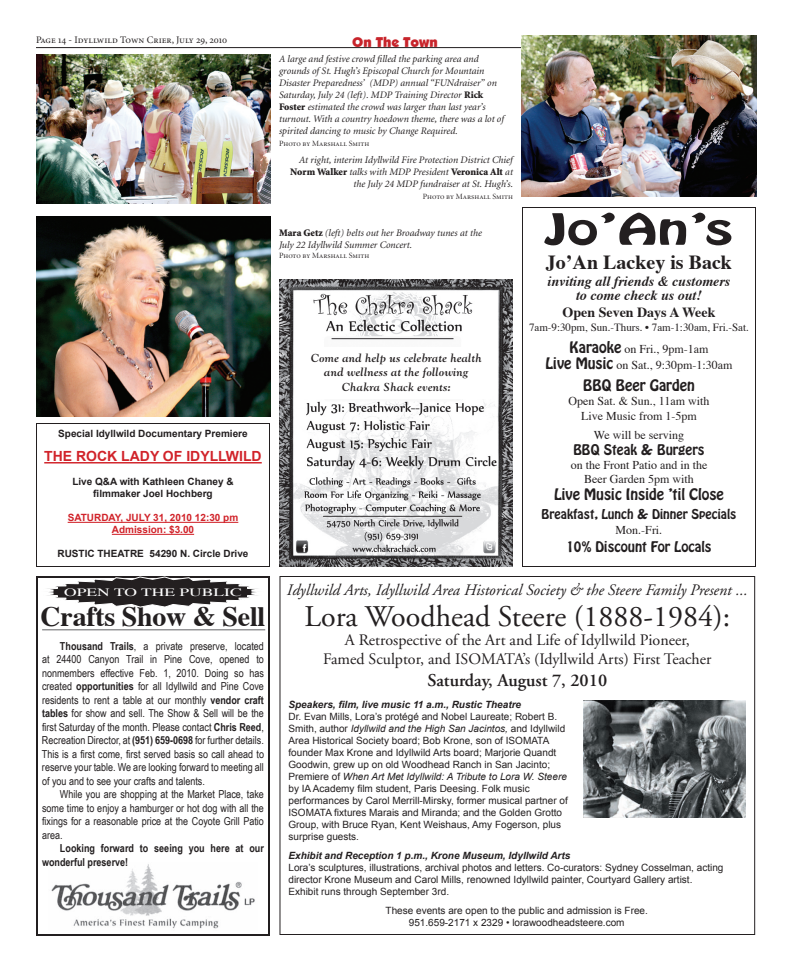
<style>
.page{position:relative;width:792px;height:972px;background:#fff}
.page>*{position:absolute;margin:0;border:0;box-sizing:border-box;transform-origin:0 0}
.t1{font:38px "Hobo";color:#231f20;scale:1.5 1}
.t2{font:30px "Adobe Garamond";color:#231f20}
.t3{font:700 28px "Times";letter-spacing:-.01em;color:#231f20}
.t4{font:700 20px "Times";color:#231f20}
.t5{font:600 18px "Adobe Garamond";color:#231f20}
.t6{font:16px/19.2px "Adobe Garamond";color:#231f20;text-align:center}
.t7{font:italic 16px "Adobe Garamond";color:#231f20}
.t8{font:italic 700 14px/14px "Times";color:#231f20;text-align:center}
.t9{font:14px "Hobo";color:#231f20}
.t10{font:700 14px "Arial";color:#d1232a}
.t11{font:700 14px "Times";color:#231f20}
.t12{font:14px "Boulder";color:#c8242b}
.t13{font:13px "Hobo";color:#231f20}
.t14{font:12px/14.4px "Times";color:#231f20;text-align:center}
.t15{font:italic 700 12px/14.4px "Goudy";color:#231f20;text-align:center}
.t16{font:12px "Hobo";color:#231f20}
.t17{font:11.2px "Times";color:#fff;scale:1.56 1}
.t18{font:11px/13.5px "Arial Narrow";color:#231f20;text-align:justify}
.t19{font:700 11px/13.5px "Arial Narrow";color:#231f20}
.t20{font:11px "Times";color:#231f20}
.t21{font:10px/12px "Arial";color:#231f20}
.t22{font:italic 10px/12px "Minion";color:#231f20}
.t23{font:700 10px/12px "Arial";color:#231f20;text-align:center}
.t24{font:italic 700 10px "Arial";color:#231f20}
.t25{font:700 10px/12px "Arial";color:#d1232a;text-align:center}
.t26{font:10px "Minion Regular SC";color:#231f20}
.t27{font:8px "Minion Display Regular SC";color:#231f20}
.s1{font-weight:700}
.s2{font-weight:900;font-style:normal}
.s3{font-family:"Hobo";font-size:14px}
.s4{font-style:italic}
</style>
<div class="page">
<hr style="left:36px;top:47px;width:720px;height:1px;background:#231f20">
<img style="left:584px;top:700px;width:161px;height:117px">
<img style="left:51px;top:864px;width:204px;height:65px">
<div style="left:36px;top:576px;width:234px;height:360px;border:2px solid #231f20"></div>
<hr style="left:42px;top:630px;width:223px;height:1px;background:#636366">
<svg style="left:36px;top:576px;width:234px;height:49px"></svg>
<hr style="left:44px;top:462px;width:218px;height:2px;background:#d1232a">
<hr style="left:68px;top:522px;width:170px;height:1px;background:#d1232a">
<hr style="left:112px;top:534px;width:82px;height:1px;background:#d1232a">
<div style="left:36px;top:423px;width:234px;height:144px;border:1px solid #231f20"></div>
<img style="left:522px;top:36px;width:234px;height:161px">
<img style="left:36px;top:54px;width:234px;height:150px">
<img style="left:36px;top:216px;width:234px;height:201px">
<div style="left:522px;top:207px;width:234px;height:360px;border:1px solid #231f20"></div>
<img style="left:279px;top:279px;width:234px;height:288px">
<div style="left:302px;top:347px;width:189px;height:51px;background:#fff"></div>
<p class="t26" style="left:36px;top:35px;width:193px">Page 14 - Idyllwild Town Crier, July 29, 2010</p>
<h3 class="t12" style="left:352px;top:34px;width:87px">On The Town</h3>
<p class="t23" style="left:58px;top:428px;width:191px">Special Idyllwild Documentary Premiere</p>
<h3 class="t10" style="left:44px;top:449px;width:219px">THE ROCK LADY OF IDYLLWILD</h3>
<p class="t23" style="left:72px;top:476px;width:163px">Live Q&amp;A with Kathleen Chaney &amp; filmmaker Joel Hochberg</p>
<p class="t25" style="left:68px;top:512px;width:172px">SATURDAY, JULY 31, 2010 12:30 pm<br>Admission: $3.00</p>
<p class="t23" style="left:58px;top:548px;width:192px">RUSTIC THEATRE 54290 N. Circle Drive</p>
<p class="t17" style="left:64px;top:582px;width:115px">OPEN TO THE PUBLIC</p>
<h3 class="t3" style="left:41px;top:590px;width:226px">Crafts Show &amp; Sell</h3>
<p class="t18" style="left:42px;top:639px;width:224px;text-indent:18px"><span class="s1">Thousand Trails</span>, a private preserve, located at 24400 Canyon Trail in Pine Cove, opened to nonmembers effective Feb. 1, 2010. Doing so has created <span class="s1">opportunities</span> for all Idyllwild and Pine Cove residents to rent a table at our monthly <span class="s1">vendor craft tables</span> for show and sell. The Show &amp; Sell will be the first Saturday of the month. Please contact <span class="s1">Chris Reed</span>, Recreation Director, at <span class="s1">(951) 659-0698</span> for further details.<br>This is a first come, first served basis so call ahead to reserve your table. We are looking forward to meeting all of you and to see your crafts and talents.</p>
<p class="t18" style="left:42px;top:788px;width:223px;text-indent:18px">While you are shopping at the Market Place, take some time to enjoy a hamburger or hot dog with all the fixings for a reasonable price at the Coyote Grill Patio area.</p>
<p class="t19" style="left:42px;top:842px;width:224px;text-indent:18px">Looking forward to seeing you here at our wonderful preserve!</p>
<p class="t22" style="left:279px;top:53px;width:227px">A large and festive crowd filled the parking area and grounds of St. Hugh’s Episcopal Church for Mountain Disaster Preparedness’ (MDP) annual “FUNdraiser” on Saturday, July 24 (left). MDP Training Director <span class="s2">Rick Foster</span> estimated the crowd was larger than last year’s turnout. With a country hoedown theme, there was a lot of spirited dancing to music by Change Required.</p>
<p class="t27" style="left:279px;top:139px;width:92px">Photo by Marshall Smith</p>
<p class="t22" style="left:290px;top:154px;width:224px;text-align:right">At right, interim Idyllwild Fire Protection District Chief<br><span class="s2">Norm Walker</span> talks with MDP President <span class="s2">Veronica Alt</span> at the July 24 MDP fundraiser at St. Hugh’s.</p>
<p class="t27" style="left:423px;top:192px;width:92px">Photo by Marshall Smith</p>
<p class="t22" style="left:279px;top:227px;width:204px"><span class="s2">Mara Getz</span> (left) belts out her Broadway tunes at the<br>July 22 Idyllwild Summer Concert.</p>
<p class="t27" style="left:279px;top:251px;width:92px">Photo by Marshall Smith</p>
<p class="t15" style="left:311px;top:351px;width:173px">Come and help us celebrate health and wellness at the following<br>Chakra Shack events:</p>
<h1 class="t1" style="left:544px;top:203px;width:128px">Jo’An’s</h1>
<h3 class="t4" style="left:546px;top:243px;width:188px">Jo’An Lackey is Back</h3>
<h3 class="t8" style="left:548px;top:273px;width:184px">inviting all friends &amp; customers to come check us out!</h3>
<h3 class="t11" style="left:562px;top:298px;width:155px">Open Seven Days A Week</h3>
<p class="t20" style="left:529px;top:317px;width:221px">7am-9:30pm, Sun.-Thurs. • 7am-1:30am, Fri.-Sat.</p>
<p class="t14" style="left:546px;top:339px;width:188px;line-height:16.8px"><span class="s3">Karaoke</span> on Fri., 9pm-1am<br><span class="s3">Live Music</span> on Sat., 9:30pm-1:30am</p>
<h3 class="t9" style="left:583px;top:376px;width:113px">BBQ Beer Garden</h3>
<p class="t14" style="left:569px;top:393px;width:142px">Open Sat. &amp; Sun., 11am with<br>Live Music from 1-5pm</p>
<p class="t14" style="left:594px;top:427px;width:92px">We will be serving</p>
<h3 class="t13" style="left:573px;top:440px;width:133px">BBQ Steak &amp; Burgers</h3>
<p class="t14" style="left:571px;top:457px;width:138px">on the Front Patio and in the<br>Beer Garden 5pm with</p>
<h3 class="t9" style="left:554px;top:485px;width:171px">Live Music Inside ’til Close</h3>
<p class="t16" style="left:542px;top:506px;width:196px">Breakfast, Lunch &amp; Dinner Specials</p>
<p class="t14" style="left:616px;top:522px;width:48px">Mon.-Fri.</p>
<h3 class="t13" style="left:566px;top:538px;width:147px">10% Discount For Locals</h3>
<h3 class="t7" style="left:287px;top:581px;width:462px">Idyllwild Arts, Idyllwild Area Historical Society &amp; the Steere Family Present ...</h3>
<h2 class="t2" style="left:305px;top:600px;width:427px">Lora Woodhead Steere (1888-1984):</h2>
<h3 class="t6" style="left:323px;top:631px;width:390px">A Retrospective of the Art and Life of Idyllwild Pioneer,<br>Famed Sculptor, and ISOMATA’s (Idyllwild Arts) First Teacher</h3>
<h3 class="t5" style="left:427px;top:670px;width:181px">Saturday, August 7, 2010</h3>
<p class="t24" style="left:288px;top:699px;width:234px">Speakers, film, live music 11 a.m., Rustic Theatre</p>
<p class="t21" style="left:288px;top:710px;width:281px">Dr. Evan Mills, Lora’s protégé and Nobel Laureate; Robert B.<br>Smith, author <span class="s4">Idyllwild and the High San Jacintos,</span> and Idyllwild Area Historical Society board; Bob Krone, son of ISOMATA founder Max Krone and Idyllwild Arts board; Marjorie Quandt Goodwin, grew up on old Woodhead Ranch in San Jacinto; Premiere of <span class="s4">When Art Met Idyllwild: A Tribute to Lora W. Steere </span>by IA Academy film student, Paris Deesing. Folk music performances by Carol Merrill-Mirsky, former musical partner of ISOMATA fixtures Marais and Miranda; and the Golden Grotto Group, with Bruce Ryan, Kent Weishaus, Amy Fogerson, plus surprise guests.</p>
<p class="t24" style="left:288px;top:850px;width:283px">Exhibit and Reception 1 p.m., Krone Museum, Idyllwild Arts</p>
<p class="t21" style="left:288px;top:861px;width:436px">Lora’s sculptures, illustrations, archival photos and letters. Co-curators: Sydney Cosselman, acting director Krone Museum and Carol Mills, renowned Idyllwild painter, Courtyard Gallery artist.<br>Exhibit runs through September 3rd.</p>
<p class="t21" style="left:386px;top:905px;width:264px;text-align:center">These events are open to the public and admission is Free.<br>951.659-2171 x 2329 • lorawoodheadsteere.com</p>
</div>
